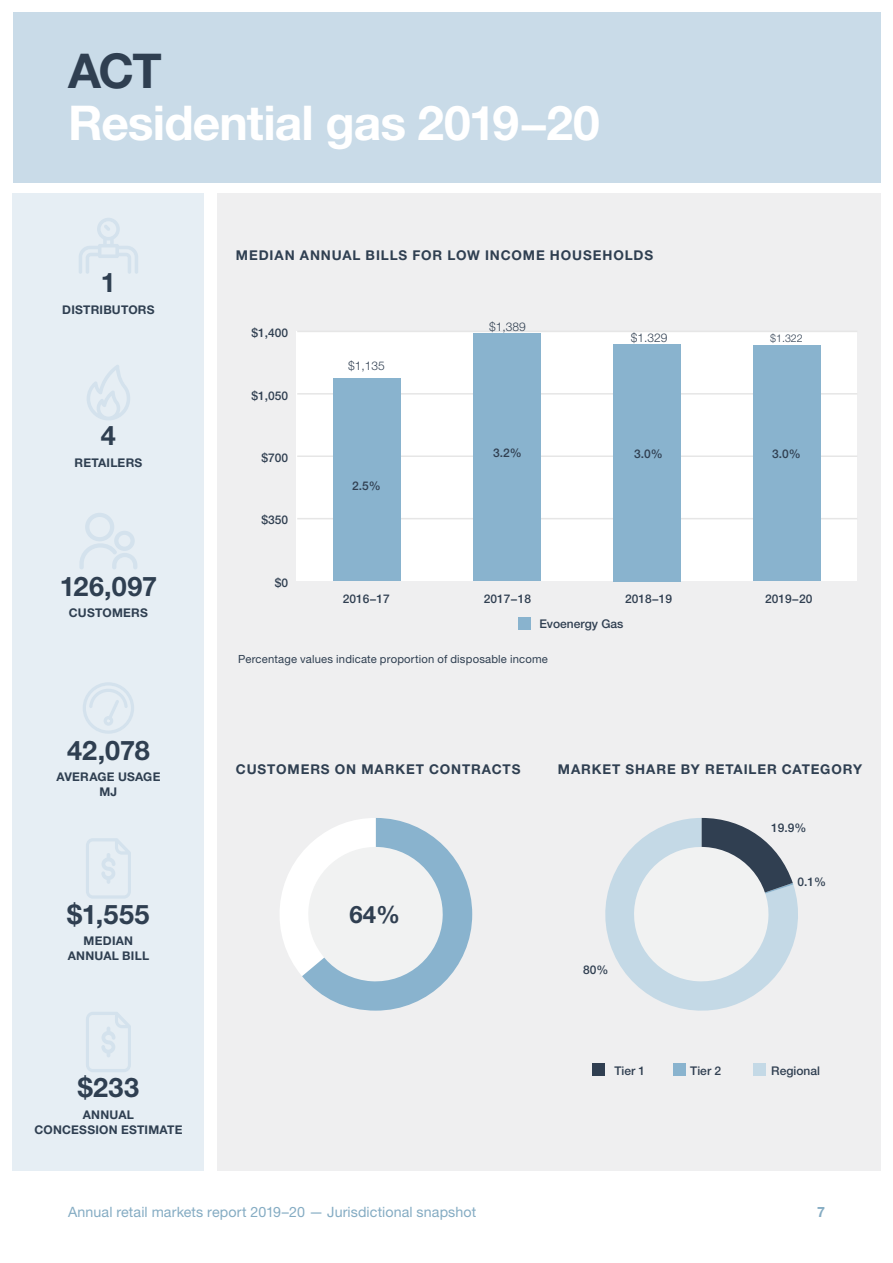
<style>
.page{position:relative;width:893px;height:1263px;background:#fff}
.page>*{position:absolute;margin:0;border:0;box-sizing:border-box;transform-origin:0 0}
.Chapter_heading_no_n{font:700 48px "Helvetica Neue LT Std";letter-spacing:-.02em;color:#fff}
.Chapter_heading_no_n-2{font:700 48px "Helvetica Neue LT Std";color:#2f3f51}
._01_body_text{font:700 27px "Helvetica Neue LT Std";letter-spacing:.015em;color:#2f3f51}
.t1{font:700 24px "Helvetica Neue LT Std";color:#303f51}
.t2{font:14.25px "Helvetica Neue LT Std";letter-spacing:.005em;color:#85acc3}
.t3{font:700 14.25px "Helvetica Neue LT Std";color:#85acc3}
.t4{font:700 13.5px "Helvetica Neue LT Std";letter-spacing:.065em;color:#2f3f51}
.t5{font:500 12px "Helvetica Neue LT Std";color:#303f51}
._01_body_text-2{font:700 12px/15px "Helvetica Neue LT Std";letter-spacing:.02em;color:#2f3f51;text-align:center}
.t6{font:300 12px "Helvetica Neue LT Std";color:#303f51}
.t7{font:11.25px "Helvetica Neue LT Std";letter-spacing:.015em;color:#2f3f51}
.t8{font:300 10.65px "Helvetica Neue LT Std";color:#303f51}
</style>
<div class="page">
<div style="left:13px;top:192px;width:191px;height:978px;background:#e6eef4"></div>
<div style="left:217px;top:192px;width:663px;height:978px;background:#efeff0"></div>
<div style="left:13px;top:13px;width:867px;height:170px;background:#c9dbe8"></div>
<svg style="left:86px;top:1012px;width:45px;height:60px"></svg>
<svg style="left:86px;top:838px;width:45px;height:61px"></svg>
<svg style="left:87px;top:365px;width:43px;height:55px"></svg>
<svg style="left:83px;top:682px;width:51px;height:52px"></svg>
<svg style="left:79px;top:513px;width:58px;height:56px"></svg>
<svg style="left:79px;top:218px;width:59px;height:56px"></svg>
<div style="left:296px;top:331px;width:561px;height:250px;background:#fff"></div>
<hr style="left:297px;top:518px;width:560px;height:1px;background:#e6e6e6">
<hr style="left:297px;top:455px;width:560px;height:2px;background:#e6e6e6">
<hr style="left:297px;top:393px;width:560px;height:2px;background:#e6e6e6">
<hr style="left:297px;top:331px;width:560px;height:1px;background:#e6e6e6">
<div style="left:334px;top:379px;width:67px;height:202px;background:#89b3ce"></div>
<div style="left:474px;top:333px;width:67px;height:248px;background:#89b3ce"></div>
<div style="left:614px;top:344px;width:67px;height:237px;background:#89b3ce"></div>
<div style="left:754px;top:345px;width:67px;height:236px;background:#89b3ce"></div>
<div style="left:519px;top:617px;width:12px;height:12px;background:#89b3ce"></div>
<svg style="left:605px;top:818px;width:193px;height:193px"></svg>
<div style="left:592px;top:1063px;width:13px;height:13px;background:#303f51"></div>
<div style="left:673px;top:1063px;width:13px;height:13px;background:#89b3ce"></div>
<div style="left:753px;top:1063px;width:13px;height:13px;background:#c4d9e6"></div>
<svg style="left:280px;top:818px;width:192px;height:193px"></svg>
<p class="Chapter_heading_no_n-2" style="left:68px;top:42px;width:95px">ACT</p>
<p class="Chapter_heading_no_n" style="left:68px;top:93px;width:533px">Residential gas 2019−20</p>
<p class="_01_body_text" style="left:101px;top:266px;width:17px">1</p>
<p class="_01_body_text-2" style="left:62px;top:302px;width:94px">DISTRIBUTORS</p>
<p class="_01_body_text" style="left:101px;top:419px;width:17px">4</p>
<p class="_01_body_text-2" style="left:74px;top:454px;width:69px">RETAILERS</p>
<p class="_01_body_text" style="left:60px;top:570px;width:99px">126,097</p>
<p class="_01_body_text-2" style="left:69px;top:605px;width:81px">CUSTOMERS</p>
<p class="_01_body_text" style="left:67px;top:733px;width:84px">42,078</p>
<p class="_01_body_text-2" style="left:56px;top:769px;width:106px">AVERAGE USAGE<br>MJ</p>
<p class="_01_body_text" style="left:67px;top:898px;width:84px">$1,555</p>
<p class="_01_body_text-2" style="left:68px;top:933px;width:83px">MEDIAN<br>ANNUAL BILL</p>
<p class="_01_body_text" style="left:78px;top:1071px;width:63px">$233</p>
<p class="_01_body_text-2" style="left:34px;top:1106px;width:150px">ANNUAL<br>CONCESSION ESTIMATE</p>
<p class="t4" style="left:236px;top:247px;width:419px">MEDIAN ANNUAL BILLS FOR LOW INCOME HOUSEHOLDS</p>
<p class="t5" style="left:251px;top:326px;width:38px">$1,400</p>
<p class="t5" style="left:251px;top:388px;width:38px">$1,050</p>
<p class="t5" style="left:261px;top:451px;width:28px">$700</p>
<p class="t5" style="left:261px;top:513px;width:28px">$350</p>
<p class="t5" style="left:275px;top:575px;width:15px">$0</p>
<p class="t6" style="left:348px;top:359px;width:38px">$1,135</p>
<p class="t5" style="left:352px;top:479px;width:30px">2.5%</p>
<p class="t6" style="left:489px;top:320px;width:38px">$1,389</p>
<p class="t6" style="left:631px;top:330px;width:38px">$1.329</p>
<p class="t8" style="left:770px;top:332px;width:34px">$1.322</p>
<p class="t5" style="left:493px;top:445px;width:30px">3.2%</p>
<p class="t5" style="left:634px;top:447px;width:30px">3.0%</p>
<p class="t5" style="left:772px;top:447px;width:30px">3.0%</p>
<p class="t5" style="left:343px;top:591px;width:49px">2016−17</p>
<p class="t5" style="left:484px;top:591px;width:49px">2017−18</p>
<p class="t5" style="left:625px;top:591px;width:49px">2018−19</p>
<p class="t5" style="left:765px;top:591px;width:49px">2019−20</p>
<p class="t5" style="left:539px;top:617px;width:86px">Evoenergy Gas</p>
<p class="t7" style="left:238px;top:652px;width:311px">Percentage values indicate proportion of disposable income</p>
<p class="t4" style="left:236px;top:760px;width:286px">CUSTOMERS ON MARKET CONTRACTS</p>
<p class="t1" style="left:349px;top:900px;width:52px">64%</p>
<p class="t4" style="left:558px;top:760px;width:306px">MARKET SHARE BY RETAILER CATEGORY</p>
<p class="t5" style="left:771px;top:821px;width:37px">19.9%</p>
<p class="t5" style="left:583px;top:963px;width:27px">80%</p>
<p class="t5" style="left:798px;top:874px;width:30px">0.1%</p>
<p class="t5" style="left:614px;top:1063px;width:32px">Tier 1</p>
<p class="t5" style="left:690px;top:1063px;width:32px">Tier 2</p>
<p class="t5" style="left:771px;top:1063px;width:50px">Regional</p>
<p class="t2" style="left:68px;top:1203px;width:410px">Annual retail markets report 2019–20 — Jurisdictional snapshot</p>
<p class="t3" style="left:817px;top:1203px;width:9px">7</p>
</div>
